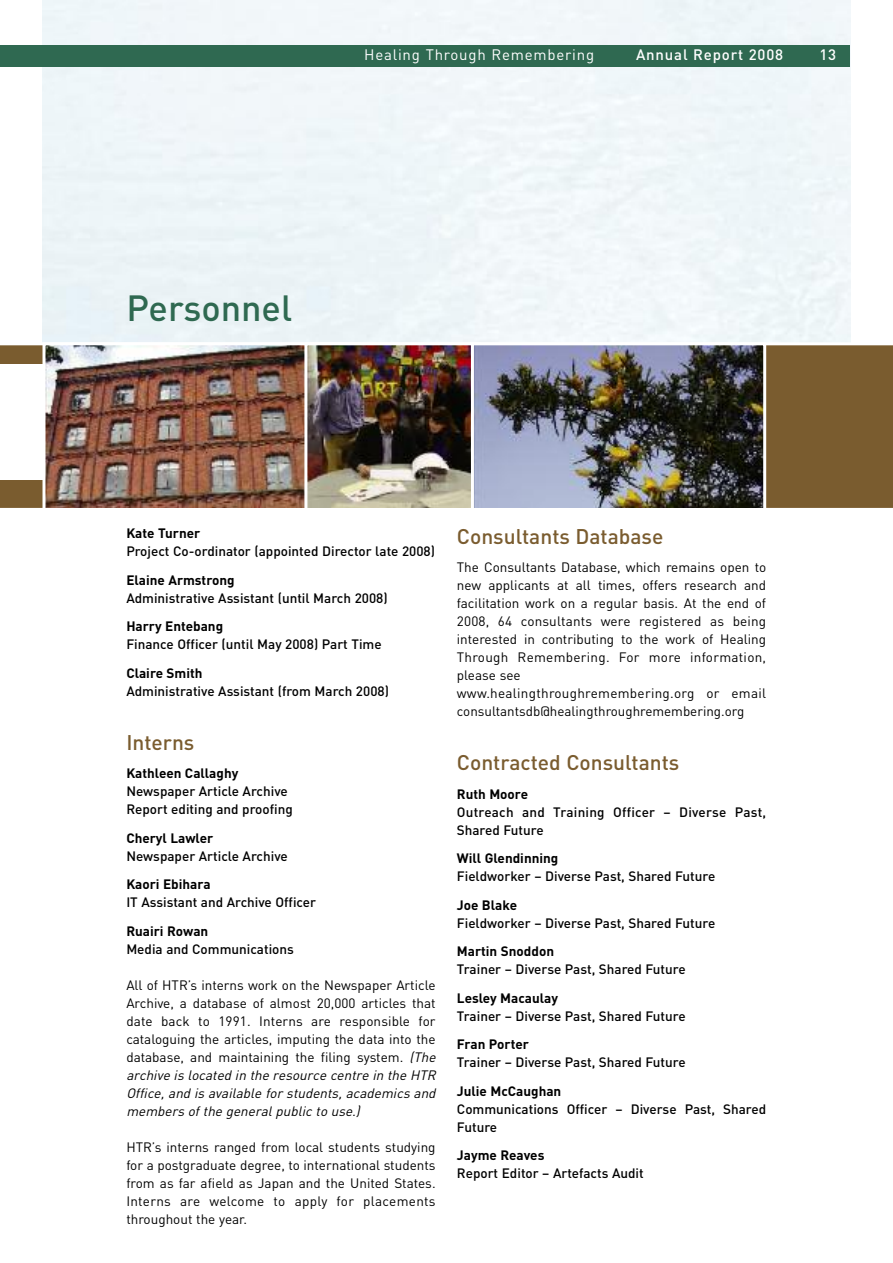
<style>
.page{position:relative;width:893px;height:1263px;background:#fff}
.page>*{position:absolute;margin:0;border:0;box-sizing:border-box;transform-origin:0 0}
.t1{font:500 36px "DIN";color:#2f6951}
.t2{font:500 21px "DIN";color:#7a5c2f}
.t3{font:15px "DIN";letter-spacing:.05em;color:#fff}
.t4{font:500 15px "DIN";letter-spacing:.055em;color:#fff}
.t5{font:13.5px/18px "DIN";color:#000}
.t6{font:500 13.5px/18px "DIN";color:#000}
.t7{font:700 13.5px "DIN";color:#000}
.t8{font:500 13.5px/18px "DIN";letter-spacing:.02em;color:#000}
.s1{font-style:italic}
</style>
<div class="page">
<div style="left:43px;top:0;width:807px;height:342px;background:#eff6f9"></div>
<div style="left:0;top:345px;width:893px;height:163px;background:#7a5c2f"></div>
<div style="left:0;top:45px;width:850px;height:21px;background:#2f6951"></div>
<div style="left:0;top:365px;width:50px;height:115px;background:#fff"></div>
<img style="left:47px;top:346px;width:424px;height:161px">
<div style="left:43px;top:342px;width:318px;height:169px;border:3px solid #fff"></div>
<div style="left:304px;top:342px;width:177px;height:169px;border:3px solid #fff"></div>
<img style="left:475px;top:346px;width:287px;height:161px">
<div style="left:471px;top:342px;width:295px;height:169px;border:3px solid #fff"></div>
<p class="t3" style="left:364px;top:46px;width:231px">Healing Through Remembering</p>
<p class="t4" style="left:636px;top:46px;width:148px">Annual Report 2008</p>
<p class="t4" style="left:819px;top:46px;width:18px">13</p>
<h1 class="t1" style="left:126px;top:287px;width:167px">Personnel</h1>
<p class="t7" style="left:126px;top:526px;width:76px">Kate Turner</p>
<p class="t6" style="left:126px;top:542px;width:310px">Project Co-ordinator (appointed Director late 2008)</p>
<p class="t7" style="left:126px;top:572px;width:110px">Elaine Armstrong</p>
<p class="t6" style="left:126px;top:589px;width:263px">Administrative Assistant (until March 2008)</p>
<p class="t7" style="left:126px;top:619px;width:98px">Harry Entebang</p>
<p class="t6" style="left:126px;top:635px;width:257px">Finance Officer (until May 2008) Part Time</p>
<p class="t7" style="left:126px;top:665px;width:78px">Claire Smith</p>
<p class="t6" style="left:126px;top:682px;width:264px">Administrative Assistant (from March 2008)</p>
<h2 class="t2" style="left:126px;top:730px;width:70px">Interns</h2>
<p class="t7" style="left:126px;top:766px;width:114px">Kathleen Callaghy</p>
<p class="t6" style="left:126px;top:782px;width:168px">Newspaper Article Archive<br>Report editing and proofing</p>
<p class="t7" style="left:126px;top:830px;width:88px">Cheryl Lawler</p>
<p class="t6" style="left:126px;top:847px;width:163px">Newspaper Article Archive</p>
<p class="t7" style="left:126px;top:877px;width:86px">Kaori Ebihara</p>
<p class="t6" style="left:126px;top:893px;width:191px">IT Assistant and Archive Officer</p>
<p class="t7" style="left:126px;top:923px;width:84px">Ruairi Rowan</p>
<p class="t6" style="left:126px;top:940px;width:169px">Media and Communications</p>
<p class="t5" style="left:126px;top:976px;width:314px">All of HTR’s interns work on the Newspaper Article Archive, a database of almost 20,000 articles that date back to 1991. Interns are responsible for cataloguing the articles, imputing the data into the database, and maintaining the filing system. <span class="s1">(The archive is located in the resource centre in the HTR Office, and is available for students, academics and members of the general public to use.)</span></p>
<p class="t5" style="left:126px;top:1138px;width:311px;text-align:justify">HTR’s interns ranged from local students studying for a postgraduate degree, to international students from as far afield as Japan and the United States.<br>Interns are welcome to apply for placements throughout the year.</p>
<h2 class="t2" style="left:457px;top:524px;width:208px">Consultants Database</h2>
<p class="t5" style="left:457px;top:559px;width:311px">The Consultants Database, which remains open to new applicants at all times, offers research and facilitation work on a regular basis. At the end of 2008, 64 consultants were registered as being interested in contributing to the work of Healing Through Remembering. For more information, please see<br>www.healingthroughremembering.org or email consultantsdb@healingthroughremembering.org</p>
<h2 class="t2" style="left:457px;top:751px;width:224px">Contracted Consultants</h2>
<p class="t7" style="left:457px;top:786px;width:73px">Ruth Moore</p>
<p class="t8" style="left:457px;top:803px;width:311px">Outreach and Training Officer – Diverse Past,<br>Shared Future</p>
<p class="t7" style="left:457px;top:851px;width:103px">Will Glendinning</p>
<p class="t6" style="left:457px;top:868px;width:260px">Fieldworker – Diverse Past, Shared Future</p>
<p class="t7" style="left:457px;top:897px;width:62px">Joe Blake</p>
<p class="t6" style="left:457px;top:914px;width:260px">Fieldworker – Diverse Past, Shared Future</p>
<p class="t7" style="left:457px;top:944px;width:99px">Martin Snoddon</p>
<p class="t6" style="left:457px;top:961px;width:230px">Trainer – Diverse Past, Shared Future</p>
<p class="t7" style="left:457px;top:990px;width:103px">Lesley Macaulay</p>
<p class="t6" style="left:457px;top:1007px;width:230px">Trainer – Diverse Past, Shared Future</p>
<p class="t7" style="left:457px;top:1037px;width:74px">Fran Porter</p>
<p class="t6" style="left:457px;top:1054px;width:230px">Trainer – Diverse Past, Shared Future</p>
<p class="t7" style="left:457px;top:1083px;width:106px">Julie McCaughan</p>
<p class="t6" style="left:457px;top:1100px;width:311px">Communications Officer – Diverse Past, Shared<br>Future</p>
<p class="t7" style="left:457px;top:1148px;width:89px">Jayme Reaves</p>
<p class="t6" style="left:457px;top:1165px;width:188px">Report Editor – Artefacts Audit</p>
</div>
